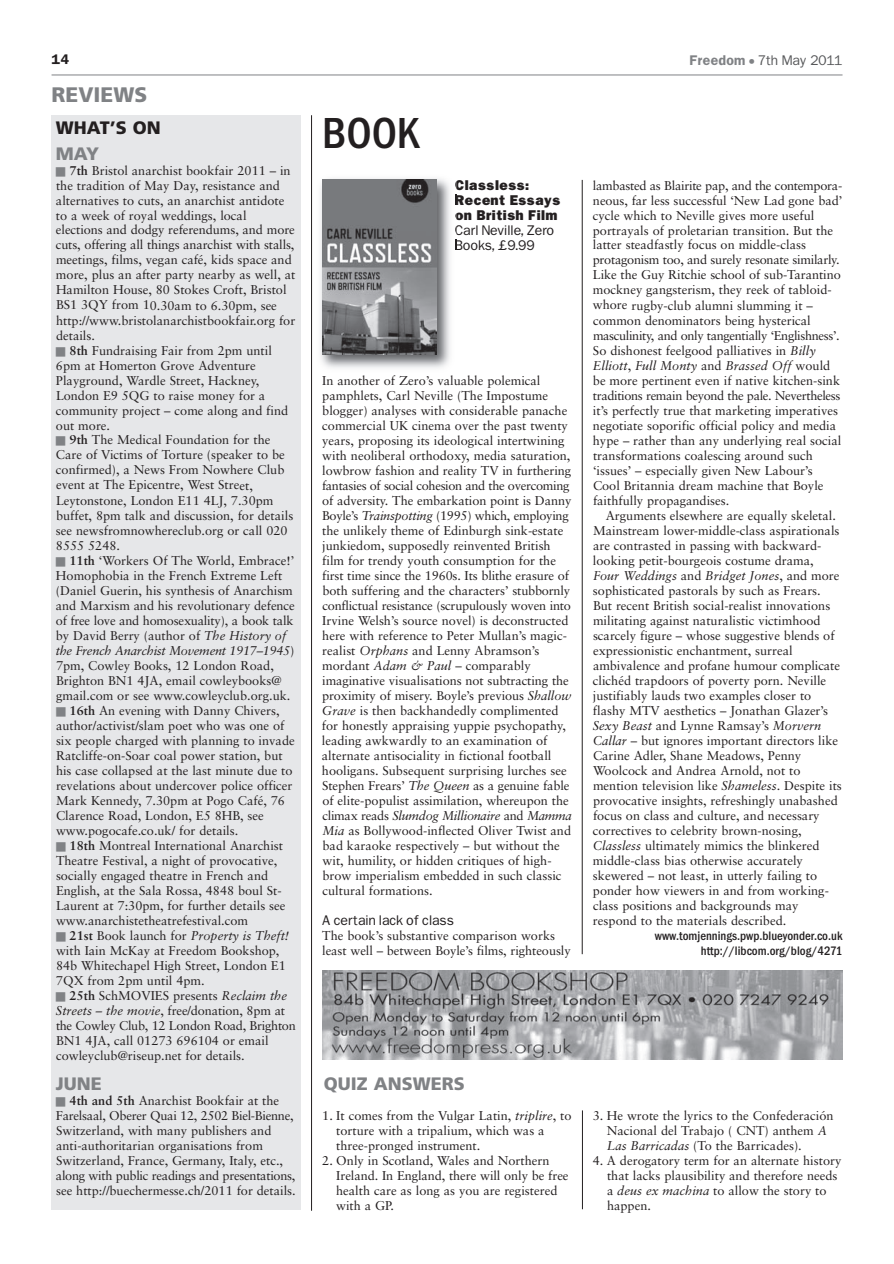
<style>
.page{position:relative;width:894px;height:1264px;background:#fff}
.page>*{position:absolute;margin:0;border:0;box-sizing:border-box;transform-origin:0 0}
.t1{font:500 condensed 45px "Franklin Gothic";color:#231f20}
.t2{font:900 21px "Frutiger";color:#808285}
.t3{font:900 18px "Frutiger";color:#808285}
.t4{font:900 18px "Frutiger";color:#231f20}
.t5{font:12.75px/15px "Sabon";color:#231f20}
.t6{font:500 condensed 12.75px/15px "Franklin Gothic";color:#231f20;text-align:right}
.t7{font:12px/15px "Franklin";color:#231f20}
.t8{font:800 12px/15px "Franklin";color:#231f20}
.t9{font:12px "Franklin";color:#57585a}
.t10{font:12px "Franklin Demi";color:#231f20}
.s1{font-family:"Franklin Demi";color:#808285}
.s2{color:#808285}
.s3{font-weight:700}
.s4{font-style:italic}
</style>
<div class="page">
<hr style="left:52px;top:75px;width:790px;height:1px;background:#808285">
<div style="left:51px;top:116px;width:249px;height:1093px;background:#e6e7e9"></div>
<hr style="left:311px;top:115px;width:1px;height:1096px;background:#231f20">
<hr style="left:582px;top:1110px;width:1px;height:99px;background:#231f20">
<hr style="left:582px;top:180px;width:1px;height:774px;background:#231f20">
<img style="left:320px;top:178px;width:136px;height:190px">
<img style="left:322px;top:180px;width:115px;height:174px">
<img style="left:322px;top:971px;width:520px;height:88px">
<p class="t10" style="left:52px;top:53px;width:19px">14</p>
<p class="t9" style="left:689px;top:54px;width:154px"><span class="s1">Freedom</span> <span class="s2">•</span> 7th May 2011</p>
<h2 class="t2" style="left:52px;top:86px;width:97px">REVIEWS</h2>
<h3 class="t4" style="left:56px;top:120px;width:106px">WHAT’S ON</h3>
<h3 class="t3" style="left:56px;top:146px;width:45px">MAY</h3>
<p class="t5" style="left:56px;top:164px;width:241px"><span class="s2">■</span> <span class="s3">7th</span> Bristol anarchist bookfair 2011 – in the tradition of May Day, resistance and alternatives to cuts, an anarchist antidote to a week of royal weddings, local elections and dodgy referendums, and more cuts, offering all things anarchist with stalls, meetings, films, vegan café, kids space and more, plus an after party nearby as well, at Hamilton House, 80 Stokes Croft, Bristol BS1 3QY from 10.30am to 6.30pm, see http://www.bristolanarchistbookfair.org for details.</p>
<p class="t5" style="left:56px;top:344px;width:234px"><span class="s2">■</span> <span class="s3">8th</span> Fundraising Fair from 2pm until<br>6pm at Homerton Grove Adventure<br>Playground, Wardle Street, Hackney,<br>London E9 5QG to raise money for a community project – come along and find out more.</p>
<p class="t5" style="left:56px;top:434px;width:239px"><span class="s2">■</span> <span class="s3">9th</span> The Medical Foundation for the Care of Victims of Torture (speaker to be confirmed), a News From Nowhere Club event at The Epicentre, West Street, Leytonstone, London E11 4LJ, 7.30pm buffet, 8pm talk and discussion, for details see newsfromnowhereclub.org or call 020<br>8555 5248.</p>
<p class="t5" style="left:56px;top:554px;width:241px"><span class="s2">■</span> <span class="s3">11th</span> ‘Workers Of The World, Embrace!’ Homophobia in the French Extreme Left (Daniel Guerin, his synthesis of Anarchism and Marxism and his revolutionary defence of free love and homosexuality), a book talk by David Berry (author of <span class="s4">The History of the French Anarchist Movement 1917–1945</span>)<br>7pm, Cowley Books, 12 London Road, Brighton BN1 4JA, email cowleybooks@ gmail.com or see www.cowleyclub.org.uk.</p>
<p class="t5" style="left:56px;top:704px;width:240px"><span class="s2">■</span> <span class="s3">16th</span> An evening with Danny Chivers, author/activist/slam poet who was one of six people charged with planning to invade Ratcliffe-on-Soar coal power station, but his case collapsed at the last minute due to revelations about undercover police officer Mark Kennedy, 7.30pm at Pogo Café, 76<br>Clarence Road, London, E5 8HB, see www.pogocafe.co.uk/ for details.</p>
<p class="t5" style="left:56px;top:839px;width:231px"><span class="s2">■</span> <span class="s3">18th</span> Montreal International Anarchist Theatre Festival, a night of provocative, socially engaged theatre in French and English, at the Sala Rossa, 4848 boul St-Laurent at 7:30pm, for further details see www.anarchistetheatrefestival.com</p>
<p class="t5" style="left:56px;top:929px;width:235px"><span class="s2">■</span> <span class="s3">21st</span> Book launch for <span class="s4">Property is Theft! </span>with Iain McKay at Freedom Bookshop, 84b Whitechapel High Street, London E1<br>7QX from 2pm until 4pm.</p>
<p class="t5" style="left:56px;top:989px;width:241px"><span class="s2">■</span> <span class="s3">25th</span> SchMOVIES presents <span class="s4">Reclaim the Streets – the movie</span>, free/donation, 8pm at the Cowley Club, 12 London Road, Brighton BN1 4JA, call 01273 696104 or email cowleyclub@riseup.net for details.</p>
<h3 class="t3" style="left:56px;top:1076px;width:47px">JUNE</h3>
<p class="t5" style="left:56px;top:1094px;width:241px"><span class="s2">■</span> <span class="s3">4th and 5th</span> Anarchist Bookfair at the Farelsaal, Oberer Quai 12, 2502 Biel-Bienne, Switzerland, with many publishers and anti-authoritarian organisations from Switzerland, France, Germany, Italy, etc., along with public readings and presentations, see http://buechermesse.ch/2011 for details.</p>
<h1 class="t1" style="left:322px;top:106px;width:99px">BOOK</h1>
<p class="t8" style="left:455px;top:178px;width:107px">Classless:<br>Recent Essays on British Film</p>
<p class="t7" style="left:455px;top:223px;width:101px">Carl Neville, Zero<br>Books, £9.99</p>
<p class="t5" style="left:593px;top:179px;width:251px">lambasted as Blairite pap, and the contempora - neous, far less successful ‘New Lad gone bad’ cycle which to Neville gives more useful portrayals of proletarian transition. But the latter steadfastly focus on middle-class protagonism too, and surely resonate similarly.<br>Like the Guy Ritchie school of sub-Tarantino mockney gangsterism, they reek of tabloid&shy;whore rugby-club alumni slumming it – common denominators being hysterical masculinity, and only tangentially ‘Englishness’.<br>So dishonest feelgood palliatives in <span class="s4">Billy Elliott</span>, <span class="s4">Full Monty</span> and <span class="s4">Brassed Off</span> would be more pertinent even if native kitchen-sink traditions remain beyond the pale. Nevertheless it’s perfectly true that marketing imperatives negotiate soporific official policy and media hype – rather than any underlying real social transformations coalescing around such ‘issues’ – especially given New Labour’s Cool Britannia dream machine that Boyle faithfully propagandises.</p>
<p class="t5" style="left:593px;top:509px;width:251px;text-indent:13px">Arguments elsewhere are equally skeletal.<br>Mainstream lower-middle-class aspirationals are contrasted in passing with backward&shy;looking petit-bourgeois costume drama, <span class="s4">Four Weddings</span> and <span class="s4">Bridget Jones</span>, and more sophisticated pastorals by such as Frears.<br>But recent British social-realist innovations militating against naturalistic victimhood scarcely figure – whose suggestive blends of expressionistic enchantment, surreal ambivalence and profane humour complicate clichéd trapdoors of poverty porn. Neville justifiably lauds two examples closer to flashy MTV aesthetics – Jonathan Glazer’s <span class="s4">Sexy Beast</span> and Lynne Ramsay’s <span class="s4">Morvern Callar</span> – but ignores important directors like Carine Adler, Shane Meadows, Penny Woolcock and Andrea Arnold, not to mention television like <span class="s4">Shameless</span>. Despite its provocative insights, refreshingly unabashed focus on class and culture, and necessary correctives to celebrity brown-nosing, <span class="s4">Classless</span> ultimately mimics the blinkered middle-class bias otherwise accurately skewered – not least, in utterly failing to ponder how viewers in and from working&shy;class positions and backgrounds may respond to the materials described.</p>
<p class="t6" style="left:655px;top:928px;width:189px">www.tomjennings.pwp.blueyonder.co.uk http://libcom.org/blog/4271</p>
<p class="t5" style="left:322px;top:374px;width:251px">In another of Zero’s valuable polemical pamphlets, Carl Neville (The Impostume blogger) analyses with considerable panache commercial UK cinema over the past twenty years, proposing its ideological intertwining with neoliberal orthodoxy, media saturation, lowbrow fashion and reality TV in furthering fantasies of social cohesion and the overcoming of adversity. The embarkation point is Danny Boyle’s <span class="s4">Trainspotting</span> (1995) which, employing the unlikely theme of Edinburgh sink-estate junkiedom, supposedly reinvented British film for trendy youth consumption for the first time since the 1960s. Its blithe erasure of both suffering and the characters’ stubbornly conflictual resistance (scrupulously woven into Irvine Welsh’s source novel) is deconstructed here with reference to Peter Mullan’s magic&shy;realist <span class="s4">Orphans</span> and Lenny Abramson’s mordant <span class="s4">Adam &amp; Paul</span> – comparably imaginative visualisations not subtracting the proximity of misery. Boyle’s previous <span class="s4">Shallow Grave</span> is then backhandedly complimented for honestly appraising yuppie psychopathy, leading awkwardly to an examination of alternate antisociality in fictional football hooligans. Subsequent surprising lurches see Stephen Frears’ <span class="s4">The Queen</span> as a genuine fable of elite-populist assimilation, whereupon the climax reads <span class="s4">Slumdog Millionaire</span> and <span class="s4">Mamma Mia</span> as Bollywood-inflected Oliver Twist and bad karaoke respectively – but without the wit, humility, or hidden critiques of high - brow imperialism embedded in such classic cultural formations.</p>
<p class="t7" style="left:322px;top:913px;width:133px">A certain lack of class</p>
<p class="t5" style="left:322px;top:929px;width:250px">The book’s substantive comparison works least well – between Boyle’s films, righteously</p>
<h3 class="t3" style="left:324px;top:1077px;width:143px">QUIZ ANSWERS</h3>
<p class="t5" style="left:336px;top:1109px;width:237px;text-indent:-14px">1. It comes from the Vulgar Latin, <span class="s4">triplire</span>, to torture with a tripalium, which was a three-pronged instrument.</p>
<p class="t5" style="left:336px;top:1154px;width:234px;text-indent:-14px">2. Only in Scotland, Wales and Northern Ireland. In England, there will only be free health care as long as you are registered with a GP.</p>
<p class="t5" style="left:607px;top:1109px;width:228px;text-indent:-14px">3. He wrote the lyrics to the Confederación<br>Nacional del Trabajo ( CNT) anthem <span class="s4">A<br>Las Barricadas</span> (To the Barricades).</p>
<p class="t5" style="left:607px;top:1154px;width:236px;text-indent:-14px">4. A derogatory term for an alternate history that lacks plausibility and therefore needs a <span class="s4">deus ex machina</span> to allow the story to happen.</p>
</div>
